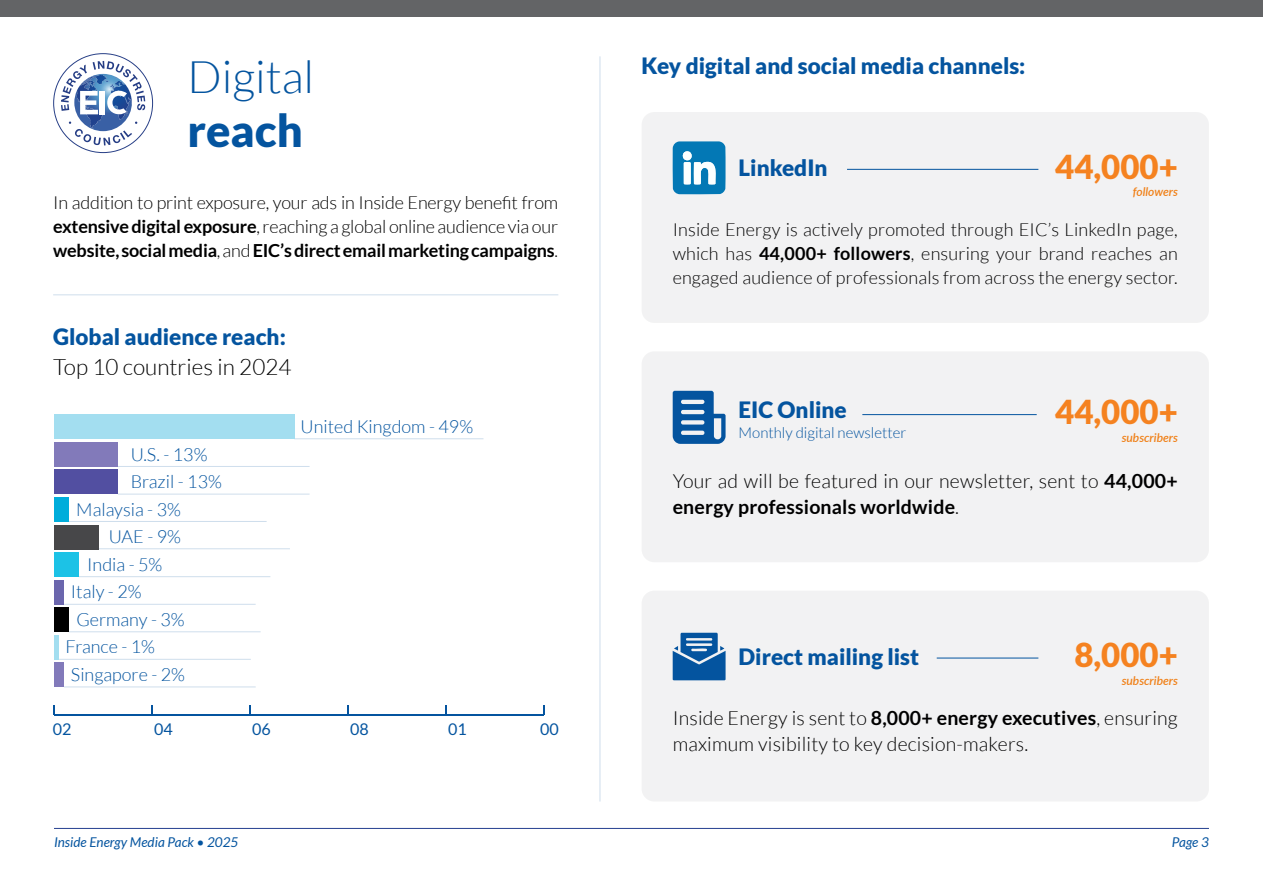
<style>
.page{position:relative;width:1263px;height:893px;background:#fff}
.page>*{position:absolute;margin:0;border:0;box-sizing:border-box;transform-origin:0 0}
.t1{font:300 45px "Lato";color:#04549f}
.t2{font:900 45px "Lato";color:#04549f}
.t3{font:900 33px "Lato";color:#f58220}
.t4{font:900 22.5px "Lato";color:#04549f}
.t5{font:300 22.5px "Lato";color:#000}
.t6{font:300 19.5px/25.5px "Lato";letter-spacing:.01em;color:#000}
.t7{font:300 18px/24px "Lato";color:#000;text-align:justify}
.t8{font:300 18px "Lato";color:#04549f}
.t9{font:16.05px "Lato";color:#04549f}
.t10{font:300 15px "Lato";color:#04549f}
.t11{font:italic 13.5px "Lato";color:#04549f}
.t12{font:italic 600 12px "Lato";color:#f08017}
.s1{font-weight:700}
</style>
<div class="page">
<hr style="left:54px;top:828px;width:1155px;height:1px;background:#25408f">
<div style="left:0;top:0;width:1263px;height:17px;background:#636466"></div>
<div style="left:642px;top:112px;width:567px;height:211px;background:#f2f2f3;border-radius:13px"></div>
<div style="left:642px;top:351px;width:567px;height:211px;background:#f2f2f3;border-radius:13px"></div>
<div style="left:642px;top:591px;width:567px;height:210px;background:#f2f2f3;border-radius:13px"></div>
<svg style="left:53px;top:53px;width:100px;height:100px"></svg>
<hr style="left:600px;top:56px;width:1px;height:745px;background:#04549f">
<hr style="left:53px;top:294px;width:505px;height:1px;background:#04549f">
<hr style="left:294px;top:438px;width:189px;height:1px;background:#04549f">
<hr style="left:118px;top:466px;width:192px;height:1px;background:#04549f">
<hr style="left:118px;top:494px;width:192px;height:1px;background:#04549f">
<hr style="left:69px;top:521px;width:198px;height:1px;background:#04549f">
<hr style="left:98px;top:548px;width:192px;height:1px;background:#04549f">
<hr style="left:79px;top:576px;width:191px;height:1px;background:#04549f">
<hr style="left:64px;top:604px;width:192px;height:1px;background:#04549f">
<hr style="left:69px;top:631px;width:192px;height:1px;background:#04549f">
<hr style="left:59px;top:659px;width:192px;height:1px;background:#04549f">
<hr style="left:64px;top:687px;width:192px;height:1px;background:#04549f">
<hr style="left:54px;top:714px;width:490px;height:2px;background:#04549f">
<svg style="left:53px;top:705px;width:2px;height:10px"></svg>
<svg style="left:151px;top:705px;width:2px;height:9px"></svg>
<svg style="left:249px;top:705px;width:2px;height:9px"></svg>
<svg style="left:347px;top:705px;width:2px;height:9px"></svg>
<svg style="left:445px;top:705px;width:2px;height:9px"></svg>
<svg style="left:543px;top:705px;width:2px;height:10px"></svg>
<div style="left:54px;top:662px;width:10px;height:25px;background:#827aba"></div>
<div style="left:54px;top:635px;width:5px;height:25px;background:#a3def0"></div>
<div style="left:54px;top:607px;width:15px;height:25px;background:#000"></div>
<div style="left:54px;top:580px;width:10px;height:25px;background:#6b66ad"></div>
<div style="left:54px;top:552px;width:25px;height:25px;background:#1cc2e6"></div>
<div style="left:54px;top:525px;width:44px;height:24px;background:#474749"></div>
<div style="left:54px;top:497px;width:15px;height:25px;background:#00addb"></div>
<div style="left:54px;top:470px;width:64px;height:24px;background:#524fa1"></div>
<div style="left:54px;top:442px;width:64px;height:25px;background:#827aba"></div>
<div style="left:54px;top:414px;width:240px;height:25px;background:#a3def0"></div>
<svg style="left:672px;top:141px;width:54px;height:53px"></svg>
<hr style="left:847px;top:169px;width:191px;height:1px;background:#04549f">
<hr style="left:862px;top:414px;width:175px;height:1px;background:#04549f">
<hr style="left:937px;top:658px;width:101px;height:1px;background:#04549f">
<svg style="left:673px;top:633px;width:52px;height:47px"></svg>
<svg style="left:673px;top:391px;width:53px;height:53px"></svg>
<h1 class="t1" style="left:188px;top:52px;width:128px">Digital</h1>
<h1 class="t2" style="left:188px;top:104px;width:117px">reach</h1>
<p class="t7" style="left:53px;top:190px;width:507px">In addition to print exposure, your ads in Inside Energy benefit from <span class="s1">extensive digital exposure</span>, reaching a global online audience via our <span class="s1">website, social media</span>, and <span class="s1">EIC’s direct email marketing campaigns</span>.</p>
<p class="t4" style="left:53px;top:323px;width:234px">Global audience reach:</p>
<p class="t5" style="left:53px;top:355px;width:240px">Top 10 countries in 2024</p>
<p class="t8" style="left:301px;top:417px;width:174px">United Kingdom - 49%</p>
<p class="t8" style="left:131px;top:444px;width:78px">U.S. - 13%</p>
<p class="t8" style="left:131px;top:472px;width:93px">Brazil - 13%</p>
<p class="t8" style="left:76px;top:499px;width:106px">Malaysia - 3%</p>
<p class="t8" style="left:109px;top:527px;width:74px">UAE - 9%</p>
<p class="t8" style="left:87px;top:555px;width:77px">India - 5%</p>
<p class="t8" style="left:71px;top:582px;width:72px">Italy - 2%</p>
<p class="t8" style="left:76px;top:610px;width:110px">Germany - 3%</p>
<p class="t8" style="left:66px;top:637px;width:91px">France - 1%</p>
<p class="t8" style="left:71px;top:665px;width:116px">Singapore - 2%</p>
<p class="t9" style="left:53px;top:720px;width:20px">02</p>
<p class="t9" style="left:154px;top:720px;width:20px">04</p>
<p class="t9" style="left:252px;top:720px;width:20px">06</p>
<p class="t9" style="left:350px;top:720px;width:20px">08</p>
<p class="t9" style="left:448px;top:720px;width:20px">01</p>
<p class="t9" style="left:540px;top:720px;width:20px">00</p>
<p class="t4" style="left:642px;top:53px;width:385px">Key digital and social media channels:</p>
<p class="t4" style="left:739px;top:155px;width:90px">LinkedIn</p>
<h2 class="t3" style="left:1055px;top:147px;width:124px">44,000+</h2>
<p class="t12" style="left:1133px;top:183px;width:47px">followers</p>
<p class="t7" style="left:673px;top:217px;width:507px">Inside Energy is actively promoted through EIC’s LinkedIn page, which has <span class="s1">44,000+ followers</span>, ensuring your brand reaches an engaged audience of professionals from across the energy sector.</p>
<h2 class="t3" style="left:1055px;top:392px;width:124px">44,000+</h2>
<p class="t4" style="left:739px;top:397px;width:110px">EIC Online</p>
<p class="t10" style="left:739px;top:424px;width:169px">Monthly digital newsletter</p>
<p class="t12" style="left:1122px;top:428px;width:58px">subscribers</p>
<p class="t6" style="left:673px;top:468px;width:506px">Your ad will be featured in our newsletter, sent to <span class="s1">44,000+ energy professionals worldwide</span>.</p>
<p class="t4" style="left:739px;top:643px;width:182px">Direct mailing list</p>
<h2 class="t3" style="left:1074px;top:636px;width:105px">8,000+</h2>
<p class="t12" style="left:1122px;top:672px;width:58px">subscribers</p>
<p class="t6" style="left:673px;top:706px;width:507px">Inside Energy is sent to <span class="s1">8,000+ energy executives</span>, ensuring maximum visibility to key decision-makers.</p>
<p class="t11" style="left:54px;top:834px;width:186px">Inside Energy Media Pack • 2025</p>
<p class="t11" style="left:1172px;top:834px;width:39px">Page 3</p>
</div>
